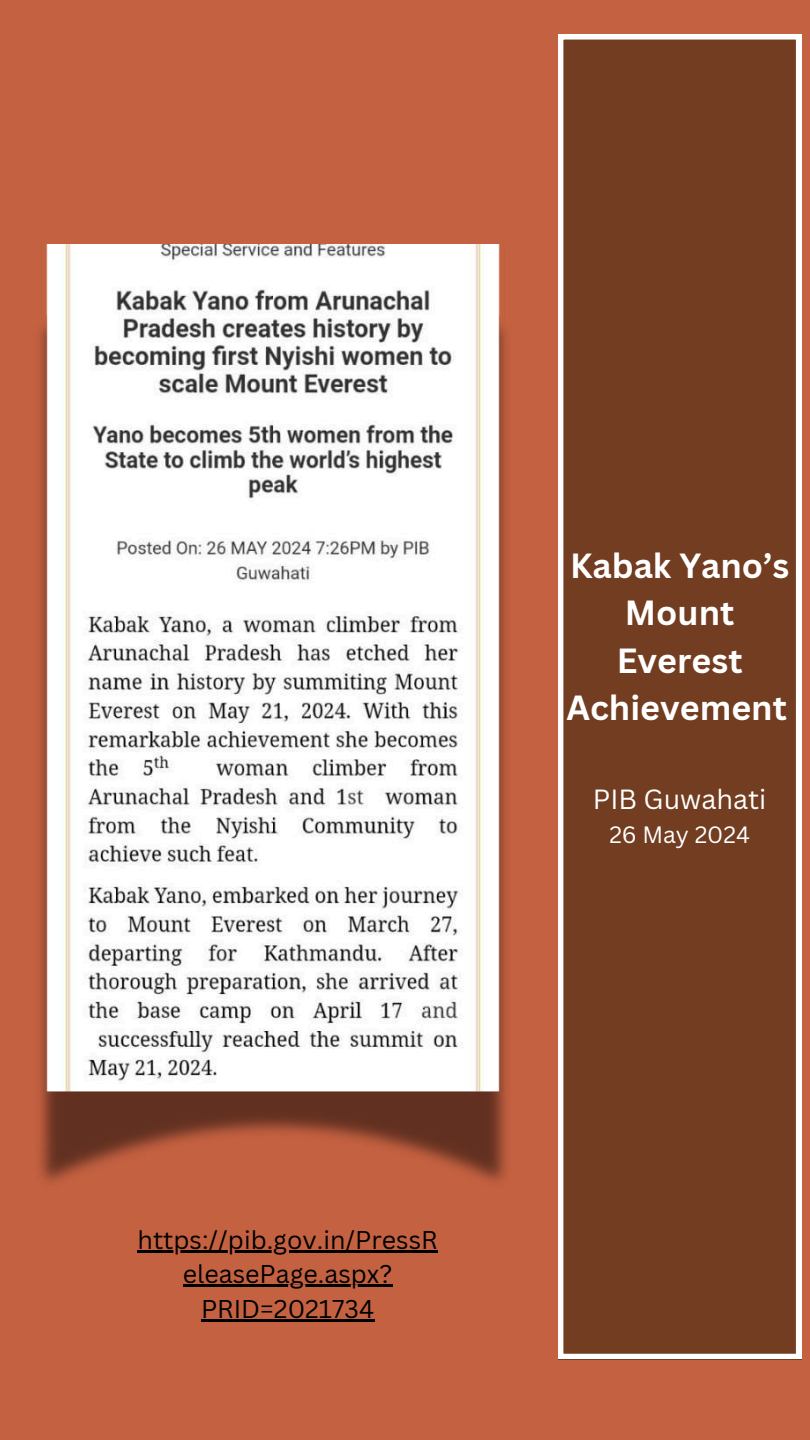
<style>
.page{position:relative;width:810px;height:1440px;background:#c46141}
.page>*{position:absolute;margin:0;border:0;box-sizing:border-box;transform-origin:0 0}
.t1{font:700 34px/47.2px "Canva Sans";color:#fff;text-align:center}
.t2{font:27px "Canva Sans";color:#fff}
.t3{font:25px/34.5px "Canva Sans";color:#000;text-align:center}
.t4{font:23px "Canva Sans";color:#fff}
</style>
<div class="page">
<div style="left:558px;top:34px;width:243px;height:1325px;background:#723d20"></div>
<img style="left:39px;top:244px;width:468px;height:938px">
<hr style="left:138px;top:1250px;width:300px;height:2px;background:#000">
<hr style="left:183px;top:1285px;width:209px;height:2px;background:#000">
<hr style="left:201px;top:1319px;width:173px;height:2px;background:#000">
<h1 class="t1" style="left:566px;top:541px;width:224px">Kabak Yano’s<br>Mount<br>Everest<br>Achievement</h1>
<p class="t2" style="left:593px;top:780px;width:175px">PIB Guwahati</p>
<p class="t4" style="left:609px;top:818px;width:142px">26 May 2024</p>
<p class="t3" style="left:138px;top:1222px;width:302px">https://pib.gov.in/PressR eleasePage.aspx?<br>PRID=2021734</p>
</div>
